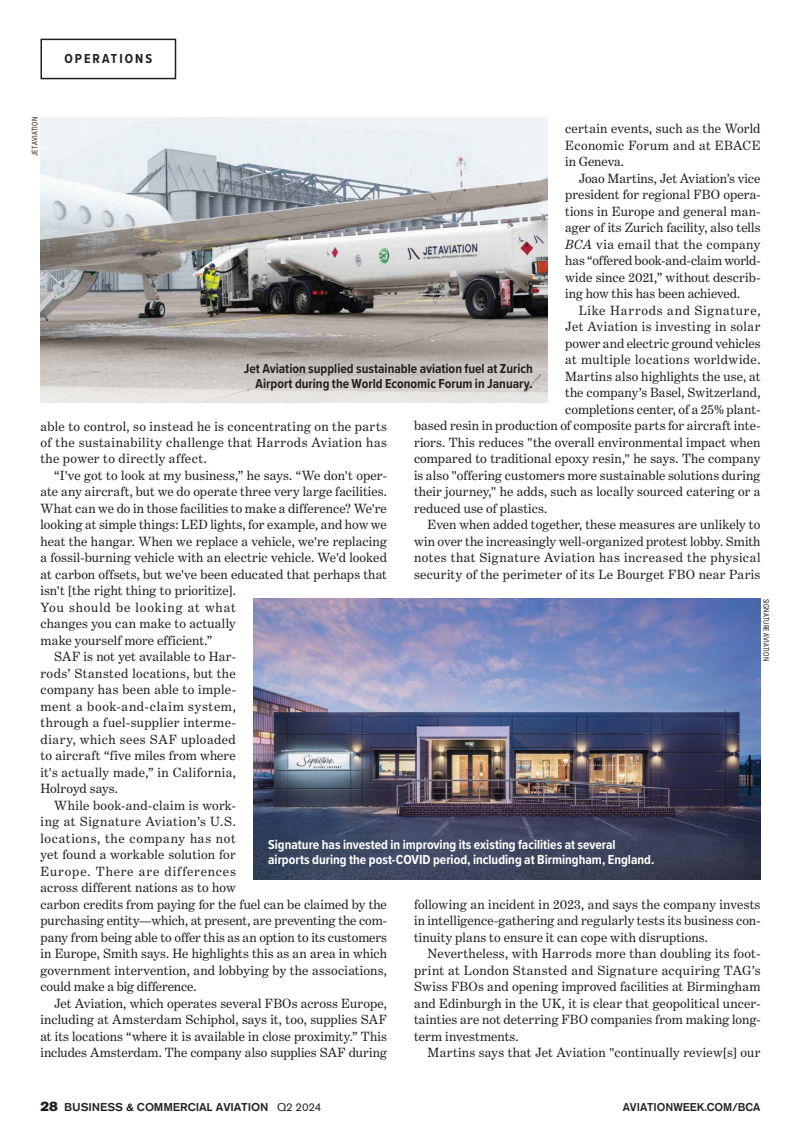
<style>
.page{position:relative;width:810px;height:1134px;background:#fff}
.page>*{position:absolute;margin:0;border:0;box-sizing:border-box;transform-origin:0 0}
.t1{font:13.5px/16.5px "Benton Modern Two";letter-spacing:.01em;color:#231f20;text-align:justify}
.t2{font:700 13.5px/15px "Proxima Nova Cond";color:#fff}
.t3{font:700 13.5px/15px "Proxima Nova Cond";color:#231f20;text-align:right}
.t4{font:13.5px "Benton Modern Two";letter-spacing:.03em;color:#231f20}
.t5{font:13.5px "Benton Modern Two";letter-spacing:.035em;color:#231f20}
.t6{font:13.5px "Benton Modern Two";letter-spacing:.045em;color:#231f20}
.t7{font:13.5px "Benton Modern Two";letter-spacing:.06em;color:#231f20}
.t8{font:13.5px "Benton Modern Two";letter-spacing:.05em;color:#231f20}
.t9{font:13.5px "Benton Modern Two";letter-spacing:.04em;color:#231f20}
.t10{font:13.5px "Benton Modern Two";letter-spacing:-.01em;color:#231f20}
.t11{font:13.5px "Benton Modern Two";letter-spacing:.055em;color:#231f20}
.t12{font:700 13.5px "Proxima Nova Cond";letter-spacing:.15em;color:#231f20}
.t13{font:500 11.25px "Akzidenz Grotesk BE";letter-spacing:-.01em;color:#231f20;scale:1.05 1}
.t14{font:500 11.25px "Akzidenz Grotesk BE";letter-spacing:-.01em;color:#231f20}
.t15{font:8.25px "Proxima Nova Cond";letter-spacing:.025em;color:#231f20;scale:.9 1}
.s1{font-style:italic}
.s2{font-family:"Akzidenz Grotesk BE Super";font-weight:400;font-size:13.5px}
.s3{font-weight:400}
</style>
<div class="page">
<div style="left:40px;top:39px;width:136px;height:40px;border:2px solid #231f20"></div>
<img style="left:40px;top:117px;width:507px;height:216px">
<img style="left:254px;top:598px;width:506px;height:282px">
<svg style="left:40px;top:333px;width:508px;height:69px;background:#bfb9b4"></svg>
<p class="t12" style="left:65px;top:49px;width:89px">OPERATIONS</p>
<p class="t15" style="left:29px;top:156px;width:45px;rotate:-90deg">JET AVIATION</p>
<p class="t1" style="left:565px;top:120px;width:197px">certain events, such as the World Economic Forum and at EBACE in Geneva.</p>
<p class="t1" style="left:565px;top:170px;width:197px;text-indent:14px">Joao Martins, Jet Aviation’s vice president for regional FBO opera&shy;tions in Europe and general man&shy;ager of its Zurich facility, also tells <span class="s1">BCA</span> via email that the company has “offered book-and-claim world&shy;wide since 2021,” without describ&shy;ing how this has been achieved.</p>
<p class="t11" style="left:579px;top:303px;width:183px">Like Harrods and Signature,</p>
<p class="t5" style="left:565px;top:319px;width:197px">Jet Aviation is investing in solar</p>
<p class="t1" style="left:565px;top:335px;width:197px">power and electric ground vehicles</p>
<p class="t4" style="left:565px;top:352px;width:197px">at multiple locations worldwide.</p>
<p class="t1" style="left:565px;top:368px;width:197px">Martins also highlights the use, at</p>
<p class="t1" style="left:565px;top:384px;width:197px">the company’s Basel, Switzerland,</p>
<p class="t1" style="left:565px;top:401px;width:197px">completions center, of a 25% plant-</p>
<p class="t1" style="left:414px;top:417px;width:348px">based resin in production of composite parts for aircraft inte-</p>
<p class="t1" style="left:414px;top:434px;width:348px">riors. This reduces "the overall environmental impact when</p>
<p class="t1" style="left:414px;top:450px;width:348px">compared to traditional epoxy resin," he says. The company</p>
<p class="t1" style="left:414px;top:467px;width:348px">is also "offering customers more sustainable solutions during</p>
<p class="t1" style="left:414px;top:483px;width:348px">their journey," he adds, such as locally sourced catering or a</p>
<p class="t1" style="left:414px;top:500px;width:135px">reduced use of plastics.</p>
<p class="t1" style="left:428px;top:516px;width:335px">Even when added together, these measures are unlikely to</p>
<p class="t1" style="left:414px;top:533px;width:348px">win over the increasingly well-organized protest lobby. Smith</p>
<p class="t5" style="left:414px;top:550px;width:348px">notes that Signature Aviation has increased the physical</p>
<p class="t1" style="left:414px;top:566px;width:348px">security of the perimeter of its Le Bourget FBO near Paris</p>
<p class="t3" style="left:244px;top:361px;width:290px">Jet Aviation supplied sustainable aviation fuel at Zurich<br>Airport during the World Economic Forum in January.</p>
<p class="t1" style="left:40px;top:418px;width:348px">able to control, so instead he is concentrating on the parts of the sustainability challenge that Harrods Aviation has the power to directly affect.</p>
<p class="t1" style="left:54px;top:467px;width:335px">“I've got to look at my business,” he says. “We don't oper-</p>
<p class="t1" style="left:40px;top:484px;width:348px">ate any aircraft, but we do operate three very large facilities.</p>
<p class="t1" style="left:40px;top:500px;width:348px">What can we do in those facilities to make a difference? We're</p>
<p class="t1" style="left:40px;top:517px;width:348px">looking at simple things: LED lights, for example, and how we</p>
<p class="t1" style="left:40px;top:533px;width:348px">heat the hangar. When we replace a vehicle, we're replacing</p>
<p class="t1" style="left:40px;top:550px;width:348px">a fossil-burning vehicle with an electric vehicle. We'd looked</p>
<p class="t1" style="left:40px;top:566px;width:348px">at carbon offsets, but we've been educated that perhaps that</p>
<p class="t1" style="left:40px;top:583px;width:197px">isn't [the right thing to prioritize].</p>
<p class="t7" style="left:40px;top:600px;width:197px">You should be looking at what</p>
<p class="t1" style="left:40px;top:616px;width:197px">changes you can make to actually</p>
<p class="t1" style="left:40px;top:632px;width:173px">make yourself more efficient.”</p>
<p class="t1" style="left:54px;top:649px;width:183px">SAF is not yet available to Har-</p>
<p class="t4" style="left:40px;top:666px;width:197px">rods’ Stansted locations, but the</p>
<p class="t1" style="left:40px;top:682px;width:197px">company has been able to imple-</p>
<p class="t8" style="left:40px;top:699px;width:197px">ment a book-and-claim system,</p>
<p class="t1" style="left:40px;top:715px;width:197px">through a fuel-supplier interme-</p>
<p class="t9" style="left:40px;top:732px;width:197px">diary, which sees SAF uploaded</p>
<p class="t1" style="left:40px;top:748px;width:197px">to aircraft “five miles from where</p>
<p class="t4" style="left:40px;top:765px;width:197px">it's actually made,” in California,</p>
<p class="t1" style="left:40px;top:781px;width:79px">Holroyd says.</p>
<p class="t1" style="left:54px;top:797px;width:183px">While book-and-claim is work-</p>
<p class="t6" style="left:40px;top:814px;width:197px">ing at Signature Aviation’s U.S.</p>
<p class="t6" style="left:40px;top:831px;width:197px">locations, the company has not</p>
<p class="t1" style="left:40px;top:847px;width:197px">yet found a workable solution for</p>
<p class="t7" style="left:40px;top:864px;width:197px">Europe. There are differences</p>
<p class="t1" style="left:40px;top:880px;width:197px">across different nations as to how</p>
<p class="t1" style="left:40px;top:896px;width:348px">carbon credits from paying for the fuel can be claimed by the</p>
<p class="t1" style="left:40px;top:913px;width:348px">purchasing entity—which, at present, are preventing the com-</p>
<p class="t1" style="left:40px;top:929px;width:348px">pany from being able to offer this as an option to its customers</p>
<p class="t1" style="left:40px;top:946px;width:348px">in Europe, Smith says. He highlights this as an area in which</p>
<p class="t1" style="left:40px;top:962px;width:348px">government intervention, and lobbying by the associations,</p>
<p class="t10" style="left:40px;top:979px;width:158px">could make a big difference.</p>
<p class="t1" style="left:54px;top:995px;width:334px">Jet Aviation, which operates several FBOs across Europe,</p>
<p class="t1" style="left:40px;top:1011px;width:348px">including at Amsterdam Schiphol, says it, too, supplies SAF</p>
<p class="t1" style="left:40px;top:1028px;width:348px">at its locations “where it is available in close proximity.” This</p>
<p class="t1" style="left:40px;top:1044px;width:348px">includes Amsterdam. The company also supplies SAF during</p>
<p class="t15" style="left:772px;top:598px;width:71px;rotate:90deg">SIGNATURE AVIATION</p>
<p class="t2" style="left:268px;top:837px;width:388px">Signature has invested in improving its existing facilities at several airports during the post-COVID period, including at Birmingham, England.</p>
<p class="t1" style="left:414px;top:896px;width:348px">following an incident in 2023, and says the company invests in intelligence-gathering and regularly tests its business con&shy;tinuity plans to ensure it can cope with disruptions.</p>
<p class="t1" style="left:414px;top:945px;width:348px;text-indent:14px">Nevertheless, with Harrods more than doubling its foot&shy;print at London Stansted and Signature acquiring TAG’s Swiss FBOs and opening improved facilities at Birmingham and Edinburgh in the UK, it is clear that geopolitical uncer&shy;tainties are not deterring FBO companies from making long&shy;term investments.</p>
<p class="t1" style="left:428px;top:1044px;width:335px">Martins says that Jet Aviation "continually review[s] our</p>
<p class="t13" style="left:40px;top:1100px;width:269px"><span class="s2">28</span> BUSINESS &amp; COMMERCIAL AVIATION <span class="s3">Q2 2024</span></p>
<p class="t14" style="left:623px;top:1100px;width:139px">AVIATIONWEEK.COM/BCA</p>
</div>
